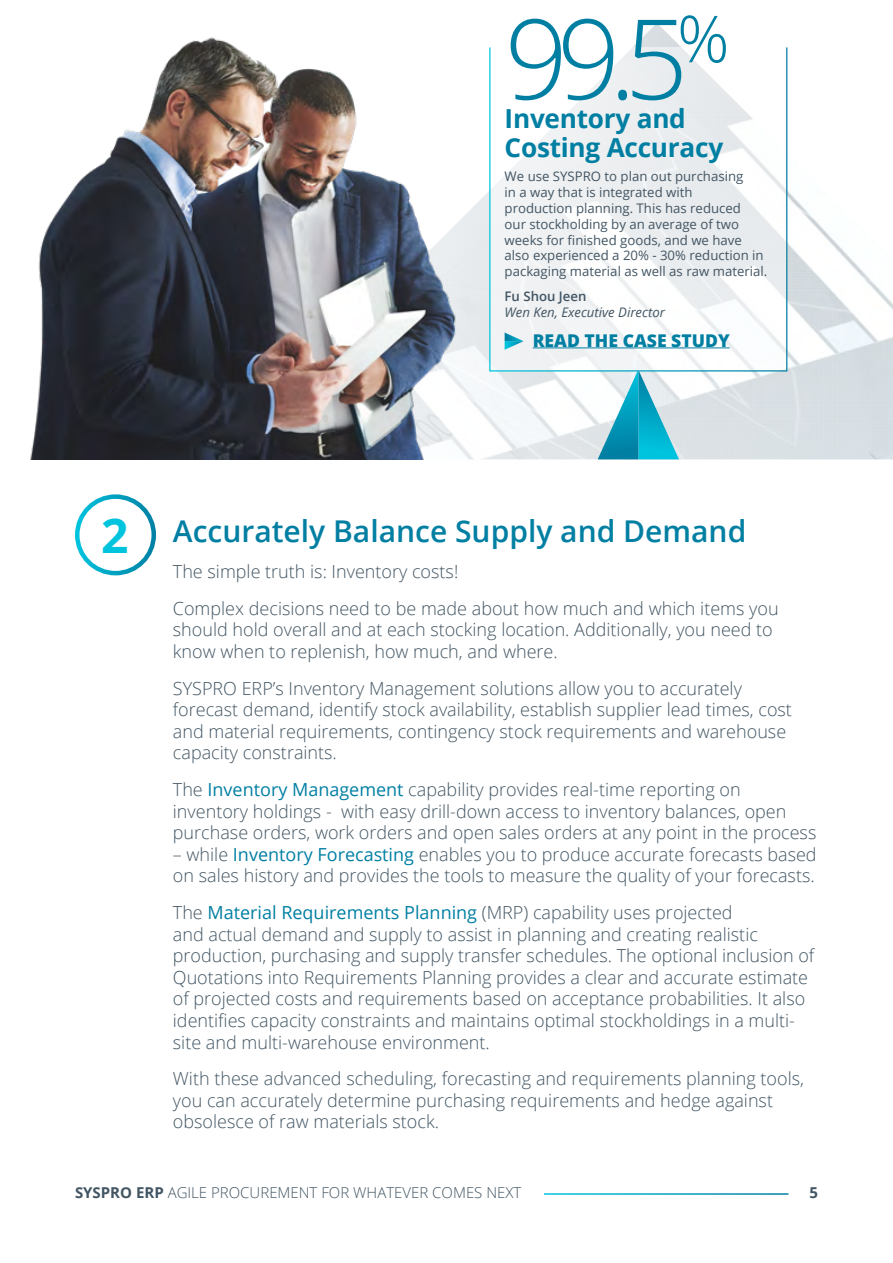
<style>
.page{position:relative;width:893px;height:1263px;background:#fff}
.page>*{position:absolute;margin:0;border:0;box-sizing:border-box;transform-origin:0 0}
.t1{font:300 111.3px "Open Sans";color:#007fa3}
.t2{font:700 48px "Open Sans";color:#00c3de}
.t3{font:600 30px "Open Sans";color:#007fa3}
.t4{font:700 26.25px/28.7px "Open Sans";letter-spacing:-.01em;color:#007fa3}
.t5{font:300 18px/21.6px "Open Sans";color:#425563}
.t6{font:800 17.55px "Open Sans";color:#007fa3}
.t7{font:300 15px "Open Sans";color:#425563}
.t8{font:700 15px "Open Sans";color:#425563}
.t9{font:13.2px/15.9px "Open Sans";color:#425563}
.t10{font:italic 13.2px "Open Sans";color:#425563}
.t11{font:600 13.2px "Open Sans";color:#425563}
.s1{font-weight:400;color:#007fa3}
.s2{font-weight:700}
</style>
<div class="page">
<div style="left:75px;top:494px;width:81px;height:81px;border:4px solid #fff;border-radius:50%"></div>
<img style="left:514px;top:23px;width:379px;height:436px">
<img style="left:30px;top:37px;width:484px;height:422px">
<svg style="left:598px;top:371px;width:81px;height:88px"></svg>
<div style="left:490px;top:47px;width:297px;height:324px;background:linear-gradient(to right,#f4f5f6,#f3f5f6)"></div>
<div style="left:489px;top:47px;width:298px;height:324px;border:1px solid #fff"></div>
<hr style="left:533px;top:347px;width:197px;height:1px;background:#007fa3">
<svg style="left:505px;top:333px;width:19px;height:17px"></svg>
<h1 class="t1" style="left:505px;top:-17px;width:226px">99.5<sup>%</sup></h1>
<h3 class="t4" style="left:505px;top:104px;width:220px">Inventory and<br>Costing Accuracy</h3>
<p class="t9" style="left:505px;top:168px;width:264px">We use SYSPRO to plan out purchasing<br>in a way that is integrated with<br>production planning. This has reduced<br>our stockholding by an average of two weeks for finished goods, and we have also experienced a 20% - 30% reduction in packaging material as well as raw material.</p>
<p class="t11" style="left:505px;top:287px;width:83px">Fu Shou Jeen</p>
<p class="t10" style="left:505px;top:303px;width:162px">Wen Ken, Executive Director</p>
<p class="t6" style="left:533px;top:327px;width:198px">READ THE CASE STUDY</p>
<h2 class="t2" style="left:101px;top:502px;width:29px">2</h2>
<h3 class="t3" style="left:173px;top:510px;width:575px">Accurately Balance Supply and Demand</h3>
<p class="t5" style="left:173px;top:553px;width:607px;line-height:36.6px">The simple truth is: Inventory costs!<br>Complex decisions need to be made about how much and which items you</p>
<p class="t5" style="left:173px;top:619px;width:601px">should hold overall and at each stocking location. Additionally, you need to know when to replenish, how much, and where.</p>
<p class="t5" style="left:173px;top:677px;width:621px">SYSPRO ERP’s Inventory Management solutions allow you to accurately forecast demand, identify stock availability, establish supplier lead times, cost and material requirements, contingency stock requirements and warehouse capacity constraints.</p>
<p class="t5" style="left:173px;top:778px;width:645px">The <span class="s1">Inventory Management</span> capability provides real-time reporting on inventory holdings - with easy drill-down access to inventory balances, open purchase orders, work orders and open sales orders at any point in the process</p>
<p class="t5" style="left:173px;top:843px;width:645px">– while <span class="s1">Inventory Forecasting</span> enables you to produce accurate forecasts based on sales history and provides the tools to measure the quality of your forecasts.</p>
<p class="t5" style="left:173px;top:901px;width:643px">The <span class="s1">Material Requirements Planning</span> (MRP) capability uses projected<br>and actual demand and supply to assist in planning and creating realistic production, purchasing and supply transfer schedules. The optional inclusion of Quotations into Requirements Planning provides a clear and accurate estimate of projected costs and requirements based on acceptance probabilities. It also identifies capacity constraints and maintains optimal stockholdings in a multi&shy;site and multi-warehouse environment.</p>
<p class="t5" style="left:173px;top:1067px;width:633px">With these advanced scheduling, forecasting and requirements planning tools, you can accurately determine purchasing requirements and hedge against obsolesce of raw materials stock.</p>
<p class="t7" style="left:75px;top:1182px;width:448px"><span class="s2">SYSPRO ERP</span> AGILE PROCUREMENT FOR WHATEVER COMES NEXT</p>
<p class="t8" style="left:809px;top:1182px;width:10px">5</p>
</div>
